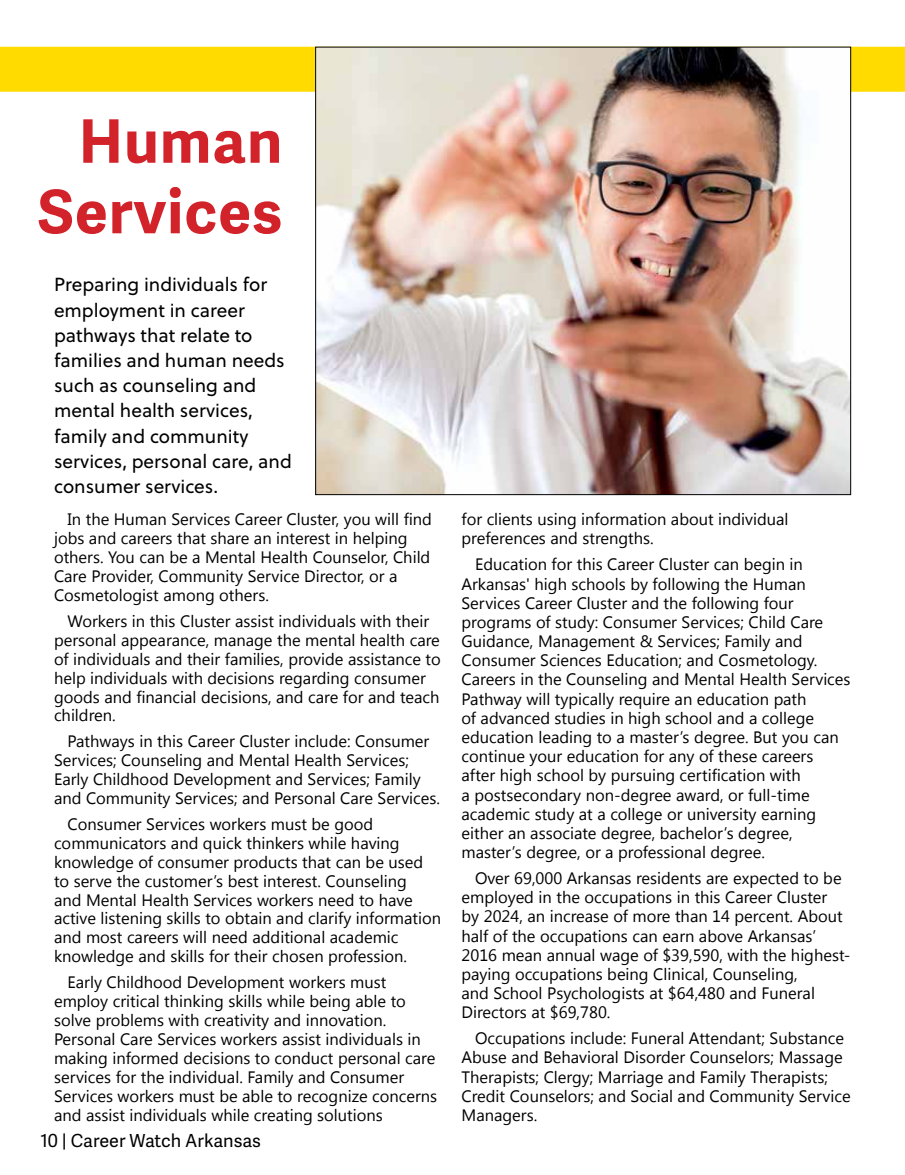
<style>
.page{position:relative;width:905px;height:1175px;background:#fff}
.page>*{position:absolute;margin:0;border:0;box-sizing:border-box;transform-origin:0 0}
.t1{font:700 60px/70.5px "Adelle Sans";letter-spacing:.02em;color:#d2232a;text-align:right}
.t2{font:18.9px/25.2px "Soleil";color:#000}
.t3{font:18px "Adelle Sans";color:#000}
.t4{font:16.5px/19.2px "Segoe UI";color:#000}
</style>
<div class="page">
<div style="left:0;top:47px;width:904px;height:45px;background:#ffdb00"></div>
<img style="left:317px;top:49px;width:532px;height:444px">
<h1 class="t1" style="left:38px;top:104px;width:246px">Human<br>Services</h1>
<p class="t2" style="left:54px;top:271px;width:239px">Preparing individuals for employment in career pathways that relate to families and human needs such as counseling and mental health services, family and community services, personal care, and consumer services.</p>
<p class="t4" style="left:54px;top:509px;width:379px;text-indent:13px">In the Human Services Career Cluster, you will find jobs and careers that share an interest in helping others. You can be a Mental Health Counselor, Child Care Provider, Community Service Director, or a Cosmetologist among others.</p>
<p class="t4" style="left:54px;top:610px;width:388px;text-indent:13px">Workers in this Cluster assist individuals with their personal appearance, manage the mental health care of individuals and their families, provide assistance to help individuals with decisions regarding consumer goods and financial decisions, and care for and teach children.</p>
<p class="t4" style="left:54px;top:731px;width:387px;text-indent:13px">Pathways in this Career Cluster include: Consumer Services; Counseling and Mental Health Services; Early Childhood Development and Services; Family and Community Services; and Personal Care Services.</p>
<p class="t4" style="left:54px;top:813px;width:388px;text-indent:13px">Consumer Services workers must be good communicators and quick thinkers while having knowledge of consumer products that can be used to serve the customer’s best interest. Counseling<br>and Mental Health Services workers need to have active listening skills to obtain and clarify information and most careers will need additional academic knowledge and skills for their chosen profession.</p>
<p class="t4" style="left:54px;top:972px;width:385px;text-indent:13px">Early Childhood Development workers must employ critical thinking skills while being able to solve problems with creativity and innovation.<br>Personal Care Services workers assist individuals in making informed decisions to conduct personal care services for the individual. Family and Consumer Services workers must be able to recognize concerns and assist individuals while creating solutions</p>
<p class="t3" style="left:40px;top:1127px;width:222px">10 | Career Watch Arkansas</p>
<p class="t4" style="left:461px;top:509px;width:328px">for clients using information about individual preferences and strengths.</p>
<p class="t4" style="left:461px;top:554px;width:390px;text-indent:13px">Education for this Career Cluster can begin in Arkansas' high schools by following the Human Services Career Cluster and the following four programs of study: Consumer Services; Child Care Guidance, Management &amp; Services; Family and Consumer Sciences Education; and Cosmetology.<br>Careers in the Counseling and Mental Health Services Pathway will typically require an education path<br>of advanced studies in high school and a college education leading to a master’s degree. But you can continue your education for any of these careers after high school by pursuing certification with<br>a postsecondary non-degree award, or full-time academic study at a college or university earning either an associate degree, bachelor’s degree, master’s degree, or a professional degree.</p>
<p class="t4" style="left:461px;top:867px;width:390px;text-indent:13px">Over 69,000 Arkansas residents are expected to be employed in the occupations in this Career Cluster<br>by 2024, an increase of more than 14 percent. About half of the occupations can earn above Arkansas’ 2016 mean annual wage of $39,590, with the highest&shy;paying occupations being Clinical, Counseling,<br>and School Psychologists at $64,480 and Funeral Directors at $69,780.</p>
<p class="t4" style="left:461px;top:1028px;width:390px;text-indent:13px">Occupations include: Funeral Attendant; Substance Abuse and Behavioral Disorder Counselors; Massage Therapists; Clergy; Marriage and Family Therapists; Credit Counselors; and Social and Community Service Managers.</p>
</div>
